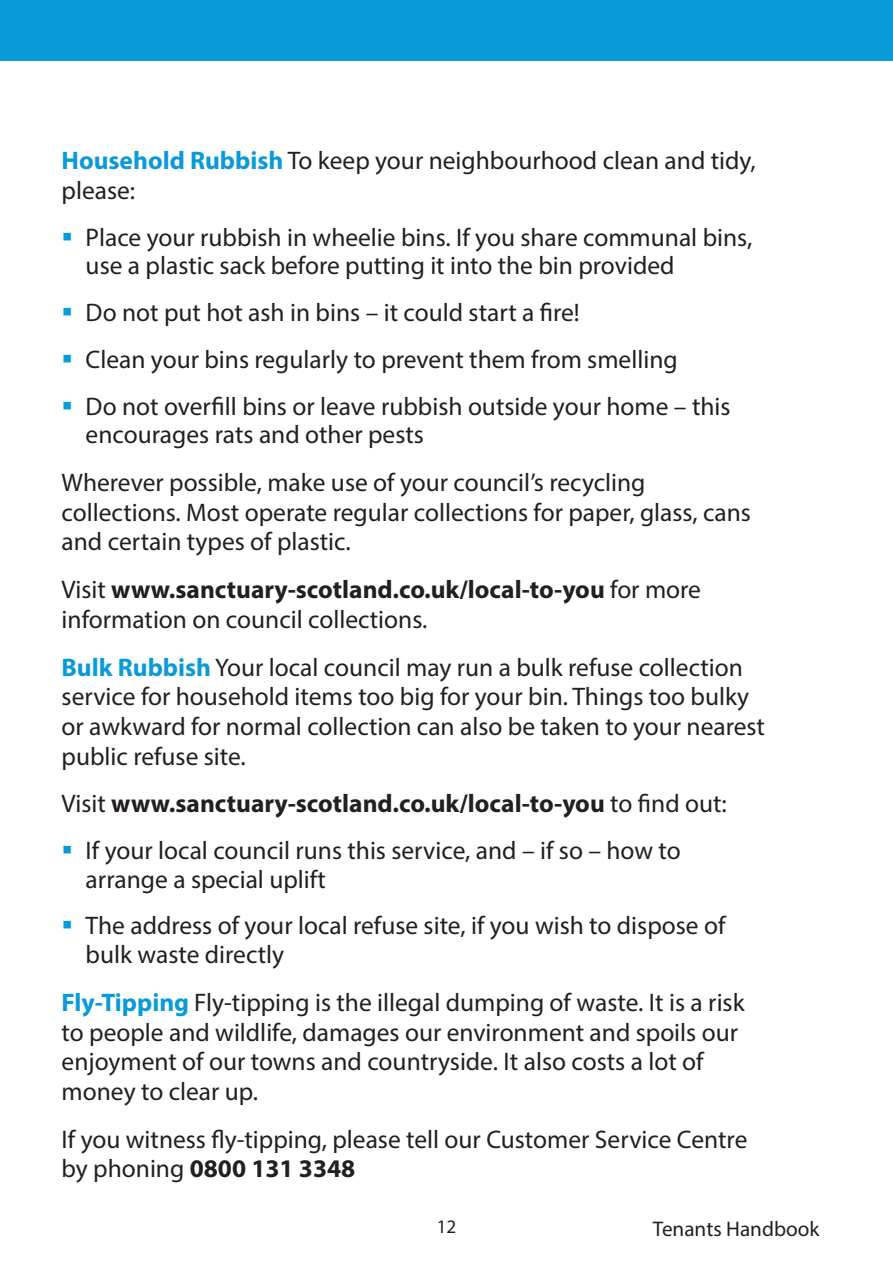
<style>
.page{position:relative;width:893px;height:1263px;background:#fff}
.page>*{position:absolute;margin:0;border:0;box-sizing:border-box;transform-origin:0 0}
.body_copy{font:25.5px/29.7px "Myriad Pro";color:#231f20}
.bullets{font:25.5px/28.7px "Myriad Pro";color:#231f20}
.body_copy-2{font:700 25.5px "Myriad Pro";color:#231f20}
.t1{font:21.15px "Myriad Pro";color:#231f20}
.t2{font:19.05px "Myriad Pro";color:#231f20}
.s1{font-weight:700;color:#089ad9}
.s2{font-weight:700}
.s3{font-weight:400}
</style>
<div class="page">
<div style="left:0;top:0;width:893px;height:60px;background:#089ad9"></div>
<p class="body_copy" style="left:62px;top:146px;width:696px"><span class="s1">Household Rubbish</span> To keep your neighbourhood clean and tidy, please:</p>
<p class="bullets" style="left:86px;top:223px;width:668px">Place your rubbish in wheelie bins. If you share communal bins, use a plastic sack before putting it into the bin provided</p>
<p class="bullets" style="left:86px;top:298px;width:496px">Do not put hot ash in bins – it could start a fire!</p>
<p class="bullets" style="left:86px;top:345px;width:593px">Clean your bins regularly to prevent them from smelling</p>
<p class="bullets" style="left:86px;top:391px;width:646px">Do not overfill bins or leave rubbish outside your home – this encourages rats and other pests</p>
<p class="body_copy" style="left:62px;top:467px;width:691px">Wherever possible, make use of your council’s recycling collections. Most operate regular collections for paper, glass, cans and certain types of plastic.</p>
<p class="body_copy" style="left:62px;top:574px;width:641px">Visit <span class="s2">www.sanctuary-scotland.co.uk/local-to-you</span> for more information on council collections.</p>
<p class="body_copy" style="left:62px;top:652px;width:705px"><span class="s1">Bulk Rubbish</span> Your local council may run a bulk refuse collection service for household items too big for your bin. Things too bulky or awkward for normal collection can also be taken to your nearest public refuse site.</p>
<p class="body_copy-2" style="left:62px;top:787px;width:667px"><span class="s3">Visit</span> www.sanctuary-scotland.co.uk/local-to-you <span class="s3">to find out:</span></p>
<p class="bullets" style="left:86px;top:836px;width:597px">If your local council runs this service, and – if so – how to arrange a special uplift</p>
<p class="bullets" style="left:86px;top:911px;width:641px">The address of your local refuse site, if you wish to dispose of bulk waste directly</p>
<p class="body_copy" style="left:62px;top:987px;width:685px"><span class="s1">Fly-Tipping</span> Fly-tipping is the illegal dumping of waste. It is a risk to people and wildlife, damages our environment and spoils our enjoyment of our towns and countryside. It also costs a lot of money to clear up.</p>
<p class="body_copy" style="left:62px;top:1124px;width:687px">If you witness fly-tipping, please tell our Customer Service Centre by phoning <span class="s2">0800 131 3348</span></p>
<p class="t2" style="left:437px;top:1214px;width:21px">12</p>
<p class="t1" style="left:653px;top:1216px;width:168px">Tenants Handbook</p>
</div>
